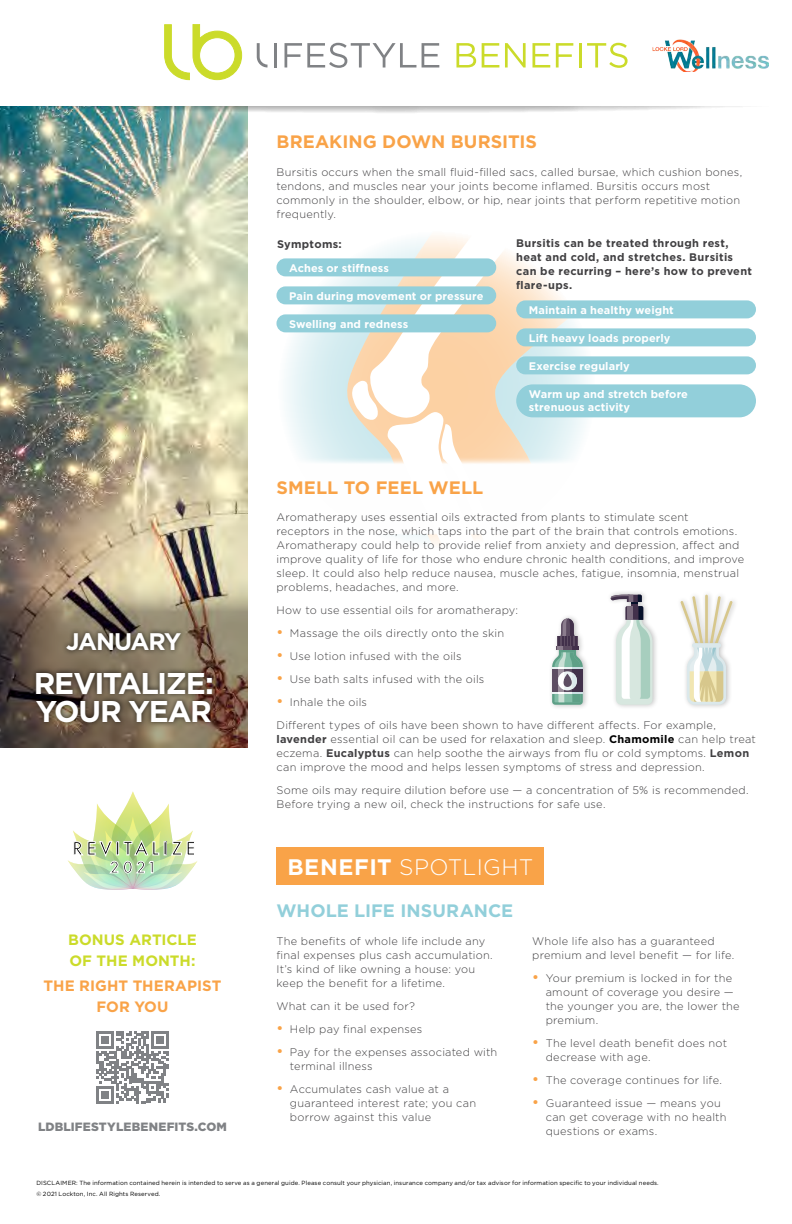
<style>
.page{position:relative;width:792px;height:1224px;background:#fff}
.page>*{position:absolute;margin:0;border:0;box-sizing:border-box;transform-origin:0 0}
.MONTH_YEAR{font:700 30px/28px "Gotham";letter-spacing:-.045em;color:#fff}
.MONTH_YEAR-2{font:700 24px "Gotham";letter-spacing:-.055em;color:#fff}
.BULLETS{font:300 22.5px "Gotham";letter-spacing:.015em;color:#fff}
.HEADLINE{font:700 18px "Gotham";color:#f9a348}
.HEADLINE-2{font:700 18px "Gotham";color:#92cfda}
.HEADLINE-3{font:700 15px/20.8px "Gotham";color:#cbdb2a}
.HEADLINE-4{font:700 15px/20.8px "Gotham";color:#f9a348;text-align:center}
.QR_CODE_TEXT{font:900 12px "Gotham";letter-spacing:.015em;color:#808285}
.BODY{font:300 11px/14px "Gotham";letter-spacing:.02em;color:#414042}
.SUBHEAD_2{font:700 11px/13px "Gotham";letter-spacing:.005em;color:#fff}
.BODY-2{font:700 11px/14px "Gotham";letter-spacing:.025em;color:#414042}
.t1{font:6px/11.3px "Gotham";letter-spacing:.015em;color:#000}
.s1{font-weight:500;font-size:14px;color:#f9a348}
.s2{font-weight:700}
.s3{font-weight:700;color:#000}
</style>
<div class="page">
<svg style="left:97px;top:1031px;width:72px;height:72px"></svg>
<img style="left:0;top:117px;width:248px;height:459px">
<svg style="left:220px;top:173px;width:433px;height:403px"></svg>
<svg style="left:263px;top:216px;width:347px;height:347px"></svg>
<svg style="left:346px;top:216px;width:240px;height:347px"></svg>
<svg style="left:352px;top:219px;width:164px;height:343px"></svg>
<div style="left:263px;top:456px;width:505px;height:79px;background:#fff"></div>
<img style="left:0;top:106px;width:742px;height:11px">
<svg style="left:164px;top:24px;width:78px;height:57px"></svg>
<svg style="left:257px;top:43px;width:10px;height:25px"></svg>
<hr style="left:275px;top:43px;width:2px;height:25px;background:#808285">
<svg style="left:285px;top:43px;width:131px;height:25px"></svg>
<svg style="left:422px;top:43px;width:17px;height:25px"></svg>
<svg style="left:456px;top:43px;width:20px;height:25px"></svg>
<svg style="left:482px;top:43px;width:17px;height:25px"></svg>
<svg style="left:505px;top:43px;width:21px;height:25px"></svg>
<svg style="left:532px;top:43px;width:18px;height:25px"></svg>
<svg style="left:556px;top:43px;width:17px;height:25px"></svg>
<hr style="left:579px;top:43px;width:3px;height:25px;background:#cbdb2a">
<svg style="left:587px;top:43px;width:41px;height:25px"></svg>
<img style="left:0;top:576px;width:248px;height:172px">
<div style="left:62px;top:627px;width:124px;height:28px;background:#000;opacity:.75"></div>
<div style="left:31px;top:667px;width:187px;height:61px;background:#000;opacity:.75"></div>
<div style="left:276px;top:847px;width:268px;height:37px;background:#f9a348"></div>
<div style="left:548px;top:613px;width:42px;height:97px;background:#000;opacity:.25"></div>
<svg style="left:552px;top:618px;width:31px;height:87px"></svg>
<div style="left:607px;top:589px;width:52px;height:121px;background:#000;opacity:.25"></div>
<svg style="left:611px;top:595px;width:42px;height:110px"></svg>
<div style="left:677px;top:590px;width:62px;height:120px;background:#000;opacity:.25"></div>
<hr style="left:705px;top:595px;width:3px;height:107px;background:#d7c78c">
<svg style="left:681px;top:596px;width:51px;height:109px"></svg>
<div style="left:276px;top:258px;width:220px;height:18px;background:#92cfda;border-radius:9px"></div>
<div style="left:276px;top:286px;width:220px;height:18px;background:#92cfda;border-radius:9px"></div>
<div style="left:516px;top:300px;width:240px;height:18px;background:#92cfda;border-radius:9px"></div>
<div style="left:516px;top:328px;width:240px;height:18px;background:#92cfda;border-radius:9px"></div>
<div style="left:516px;top:356px;width:240px;height:18px;background:#92cfda;border-radius:9px"></div>
<div style="left:516px;top:384px;width:240px;height:33px;background:#92cfda;border-radius:16px"></div>
<div style="left:276px;top:314px;width:220px;height:18px;background:#92cfda;border-radius:9px"></div>
<svg style="left:68px;top:791px;width:130px;height:99px"></svg>
<img style="left:653px;top:39px;width:115px;height:33px">
<p class="HEADLINE" style="left:276px;top:130px;width:262px">BREAKING DOWN BURSITIS</p>
<p class="BODY" style="left:276px;top:164px;width:467px">Bursitis occurs when the small fluid-filled sacs, called bursae, which cushion bones, tendons, and muscles near your joints become inflamed. Bursitis occurs most commonly in the shoulder, elbow, or hip, near joints that perform repetitive motion frequently.</p>
<p class="BODY-2" style="left:277px;top:237px;width:66px">Symptoms:</p>
<p class="BODY-2" style="left:516px;top:236px;width:237px">Bursitis can be treated through rest, heat and cold, and stretches. Bursitis can be recurring – here’s how to prevent flare-ups.</p>
<p class="SUBHEAD_2" style="left:289px;top:261px;width:101px">Aches or stiffness</p>
<p class="SUBHEAD_2" style="left:289px;top:289px;width:196px">Pain during movement or pressure</p>
<p class="MONTH_YEAR-2" style="left:66px;top:625px;width:117px">JANUARY</p>
<p class="MONTH_YEAR" style="left:34px;top:669px;width:182px">REVITALIZE:<br>YOUR YEAR</p>
<p class="HEADLINE-3" style="left:68px;top:929px;width:130px">BONUS ARTICLE<br>OF THE MONTH:</p>
<p class="HEADLINE-4" style="left:44px;top:976px;width:179px">THE RIGHT THERAPIST<br>FOR YOU</p>
<p class="QR_CODE_TEXT" style="left:38px;top:1119px;width:190px">LDBLIFESTYLEBENEFITS.COM</p>
<p class="SUBHEAD_2" style="left:289px;top:317px;width:121px">Swelling and redness</p>
<p class="SUBHEAD_2" style="left:529px;top:303px;width:146px">Maintain a healthy weight</p>
<p class="SUBHEAD_2" style="left:529px;top:331px;width:143px">Lift heavy loads properly</p>
<p class="SUBHEAD_2" style="left:529px;top:359px;width:102px">Exercise regularly</p>
<p class="SUBHEAD_2" style="left:529px;top:387px;width:161px">Warm up and stretch before strenuous activity</p>
<p class="HEADLINE" style="left:276px;top:475px;width:208px">SMELL TO FEEL WELL</p>
<p class="BODY" style="left:276px;top:510px;width:469px">Aromatherapy uses essential oils extracted from plants to stimulate scent receptors in the nose, which taps into the part of the brain that controls emotions.<br>Aromatherapy could help to provide relief from anxiety and depression, affect and improve quality of life for those who endure chronic health conditions, and improve sleep. It could also help reduce nausea, muscle aches, fatigue, insomnia, menstrual problems, headaches, and more.</p>
<p class="BODY" style="left:276px;top:603px;width:243px">How to use essential oils for aromatherapy:</p>
<p class="BODY" style="left:276px;top:626px;width:229px"><span class="s1">•</span> Massage the oils directly onto the skin</p>
<p class="BODY" style="left:276px;top:649px;width:187px"><span class="s1">•</span> Use lotion infused with the oils</p>
<p class="BODY" style="left:276px;top:672px;width:209px"><span class="s1">•</span> Use bath salts infused with the oils</p>
<p class="BODY" style="left:276px;top:695px;width:92px"><span class="s1">•</span> Inhale the oils</p>
<p class="BODY" style="left:276px;top:718px;width:481px">Different types of oils have been shown to have different affects. For example, <span class="s2">lavender</span> essential oil can be used for relaxation and sleep. <span class="s3">Chamomile</span> can help treat eczema. <span class="s2">Eucalyptus</span> can help soothe the airways from flu or cold symptoms. <span class="s2">Lemon </span>can improve the mood and helps lessen symptoms of stress and depression.</p>
<p class="BODY" style="left:276px;top:783px;width:474px">Some oils may require dilution before use — a concentration of 5% is recommended.<br>Before trying a new oil, check the instructions for safe use.</p>
<p class="BULLETS" style="left:287px;top:852px;width:247px"><span class="s2">BENEFIT</span> SPOTLIGHT</p>
<p class="HEADLINE-2" style="left:276px;top:899px;width:238px">WHOLE LIFE INSURANCE</p>
<p class="BODY" style="left:276px;top:934px;width:218px">The benefits of whole life include any final expenses plus cash accumulation.<br>It’s kind of like owning a house: you keep the benefit for a lifetime.</p>
<p class="BODY" style="left:276px;top:999px;width:140px">What can it be used for?</p>
<p class="BODY" style="left:276px;top:1022px;width:147px"><span class="s1">•</span> Help pay final expenses</p>
<p class="BODY" style="left:290px;top:1045px;width:209px;text-indent:-14px"><span class="s1">•</span> Pay for the expenses associated with terminal illness</p>
<p class="BODY" style="left:290px;top:1082px;width:188px;text-indent:-14px"><span class="s1">•</span> Accumulates cash value at a guaranteed interest rate; you can borrow against this value</p>
<p class="BODY" style="left:532px;top:934px;width:204px">Whole life also has a guaranteed premium and level benefit — for life.</p>
<p class="BODY" style="left:546px;top:971px;width:195px;text-indent:-14px"><span class="s1">•</span> Your premium is locked in for the amount of coverage you desire — the younger you are, the lower the premium.</p>
<p class="BODY" style="left:546px;top:1036px;width:183px;text-indent:-14px"><span class="s1">•</span> The level death benefit does not decrease with age.</p>
<p class="BODY" style="left:532px;top:1073px;width:191px"><span class="s1">•</span> The coverage continues for life.</p>
<p class="BODY" style="left:546px;top:1096px;width:182px;text-indent:-14px"><span class="s1">•</span> Guaranteed issue — means you can get coverage with no health questions or exams.</p>
<p class="t1" style="left:36px;top:1177px;width:624px">DISCLAIMER: The information contained herein is intended to serve as a general guide. Please consult your physician, insurance company and/or tax advisor for information specific to your individual needs. © 2021 Lockton, Inc. All Rights Reserved.</p>
</div>
